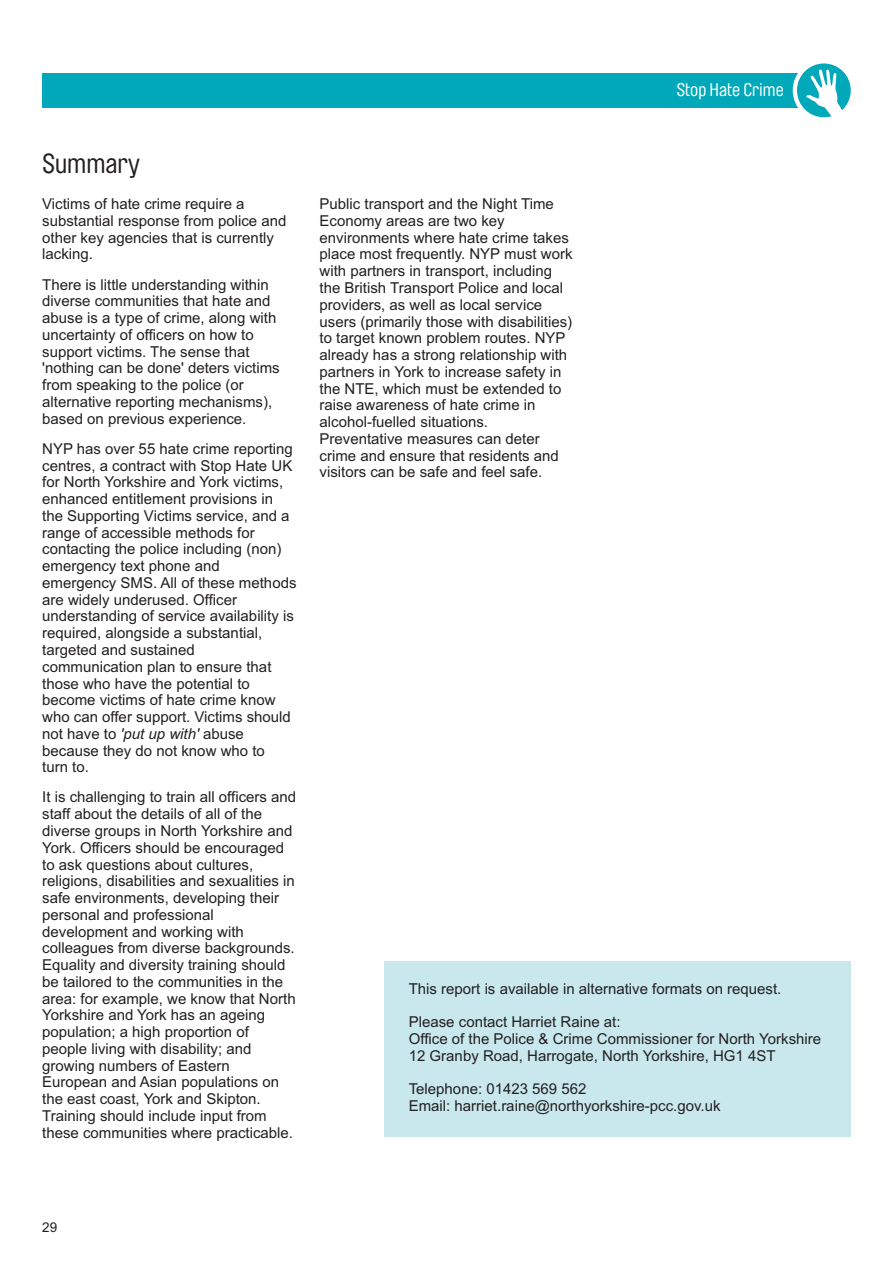
<style>
.page{position:relative;width:893px;height:1263px;background:#fff}
.page>*{position:absolute;margin:0;border:0;box-sizing:border-box;transform-origin:0 0}
.t1{font:27px "Brauer Neue";color:#231f20}
.t2{font:18px "Brauer Neue";color:#fff}
.t3{font:15px/16.8px "Arial";color:#231f20}
.t4{font:13.5px "Arial";color:#231f20}
.s1{font-style:italic}
</style>
<div class="page">
<div style="left:42px;top:73px;width:764px;height:34px;background:#00a8b9"></div>
<svg style="left:788px;top:63px;width:63px;height:55px"></svg>
<div style="left:384px;top:961px;width:467px;height:175px;background:#c8e8ee"></div>
<h1 class="t1" style="left:43px;top:151px;width:99px">Summary</h1>
<p class="t3" style="left:42px;top:197px;width:246px">Victims of hate crime require a substantial response from police and other key agencies that is currently lacking.</p>
<p class="t3" style="left:42px;top:277px;width:239px">There is little understanding within diverse communities that hate and abuse is a type of crime, along with uncertainty of officers on how to support victims. The sense that 'nothing can be done' deters victims from speaking to the police (or alternative reporting mechanisms), based on previous experience.</p>
<p class="t3" style="left:42px;top:442px;width:256px">NYP has over 55 hate crime reporting centres, a contract with Stop Hate UK for North Yorkshire and York victims, enhanced entitlement provisions in the Supporting Victims service, and a range of accessible methods for contacting the police including (non) emergency text phone and emergency SMS. All of these methods are widely underused. Officer understanding of service availability is required, alongside a substantial, targeted and sustained communication plan to ensure that those who have the potential to become victims of hate crime know who can offer support. Victims should not have to <span class="s1">'put up with'</span> abuse because they do not know who to<br>turn to.</p>
<p class="t3" style="left:42px;top:790px;width:256px">It is challenging to train all officers and staff about the details of all of the diverse groups in North Yorkshire and York. Officers should be encouraged to ask questions about cultures, religions, disabilities and sexualities in safe environments, developing their personal and professional development and working with colleagues from diverse backgrounds.<br>Equality and diversity training should be tailored to the communities in the area: for example, we know that North Yorkshire and York has an ageing population; a high proportion of people living with disability; and growing numbers of Eastern European and Asian populations on the east coast, York and Skipton.<br>Training should include input from these communities where practicable.</p>
<p class="t3" style="left:320px;top:197px;width:254px">Public transport and the Night Time Economy areas are two key environments where hate crime takes place most frequently. NYP must work with partners in transport, including the British Transport Police and local providers, as well as local service users (primarily those with disabilities) to target known problem routes. NYP already has a strong relationship with partners in York to increase safety in the NTE, which must be extended to raise awareness of hate crime in alcohol-fuelled situations.<br>Preventative measures can deter crime and ensure that residents and visitors can be safe and feel safe.</p>
<p class="t2" style="left:677px;top:82px;width:108px">Stop Hate Crime</p>
<p class="t3" style="left:409px;top:981px;width:374px">This report is available in alternative formats on request.</p>
<p class="t3" style="left:409px;top:1015px;width:414px">Please contact Harriet Raine at:<br>Office of the Police &amp; Crime Commissioner for North Yorkshire<br>12 Granby Road, Harrogate, North Yorkshire, HG1 4ST</p>
<p class="t3" style="left:409px;top:1082px;width:313px">Telephone: 01423 569 562<br>Email: harriet.raine@northyorkshire-pcc.gov.uk</p>
<p class="t4" style="left:42px;top:1222px;width:17px">29</p>
</div>
